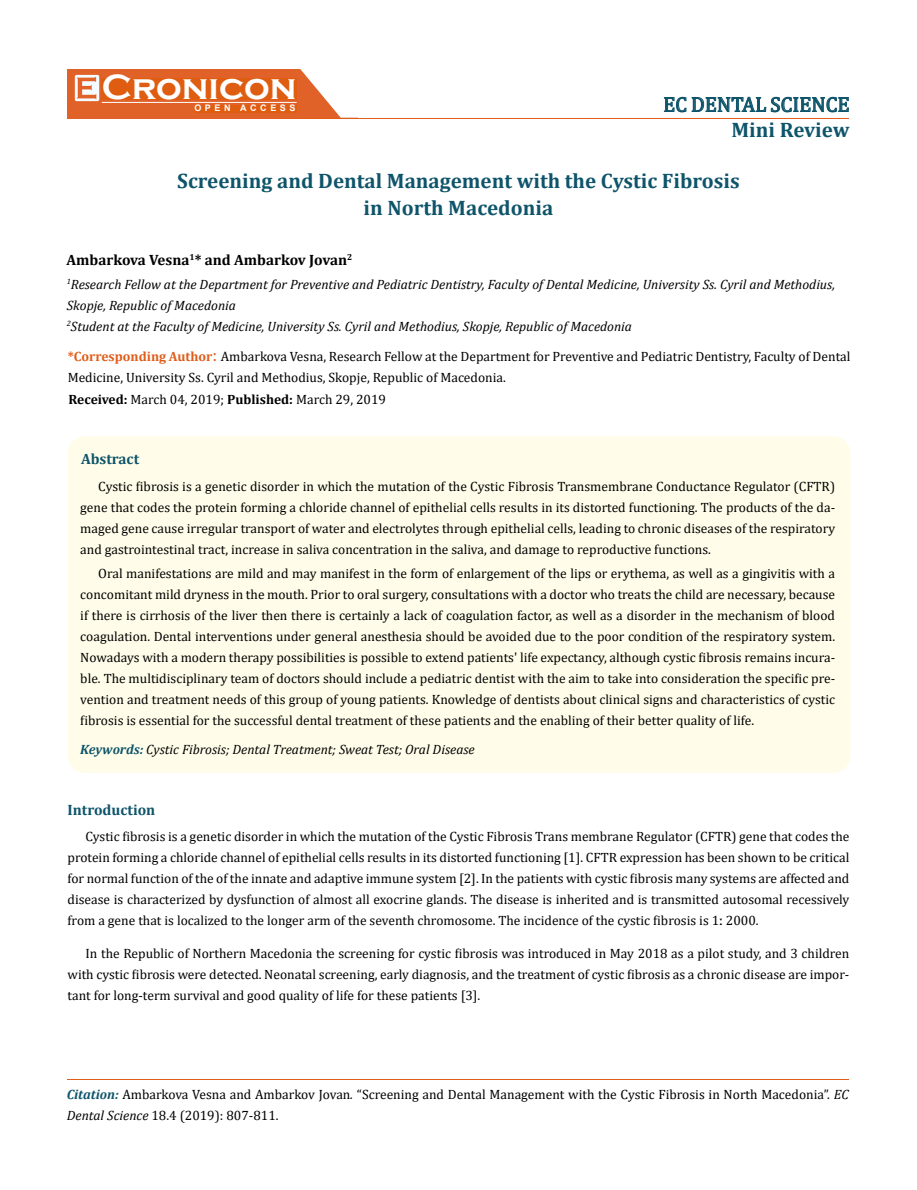
<style>
.page{position:relative;width:917px;height:1190px;background:#fff}
.page>*{position:absolute;margin:0;border:0;box-sizing:border-box;transform-origin:0 0}
.t1{font:700 36px "Copperplate Gothic";color:#fff}
.t2{font:700 21px/27px "Cambria";color:#0e546a;text-align:center}
.t3{font:21px "Cambria";color:#0e546a}
.t4{font:700 15px "Cambria";color:#000}
.t5{font:700 15px "Cambria";color:#0e546a}
.t6{font:13.5px/21px "Cambria";color:#000;text-align:justify}
.t7{font:italic 13.5px/21px "Cambria";color:#000}
.t8{font:700 9px "Arial";letter-spacing:.4em;color:#fff}
.s1{font-weight:700;color:#e05d1a}
.s2{font-size:18px;color:#e05d1a}
.s3{font-weight:700}
.s4{font-weight:700;color:#0e546a}
.s5{font-weight:700;font-style:italic;color:#0e546a}
.s6{font-style:italic}
</style>
<div class="page">
<div style="left:67px;top:70px;width:290px;height:49px;background:#e06228"></div>
<svg style="left:300px;top:69px;width:58px;height:49px"></svg>
<img style="left:75px;top:75px;width:24px;height:26px">
<div style="left:102px;top:79px;width:195px;height:21px;background:#df5d11"></div>
<div style="left:194px;top:105px;width:103px;height:7px;background:#df5d11"></div>
<svg style="left:663px;top:97px;width:186px;height:15px"></svg>
<hr style="left:102px;top:102px;width:194px;height:1px;background:#fff">
<hr style="left:279px;top:118px;width:569px;height:1px;background:#e05d1a">
<hr style="left:67px;top:1079px;width:781px;height:1px;background:#e05d1a">
<div style="left:68px;top:436px;width:782px;height:337px;background:#fffde9;border-radius:18px"></div>
<h1 class="t1" style="left:102px;top:68px;width:196px">Cronicon</h1>
<p class="t8" style="left:194px;top:102px;width:103px">OPEN ACCESS</p>
<h2 class="t3" style="left:663px;top:92px;width:188px">EC DENTAL SCIENCE</h2>
<h2 class="t2" style="left:731px;top:116px;width:120px">Mini Review</h2>
<h2 class="t2" style="left:177px;top:166px;width:564px">Screening and Dental Management with the Cystic Fibrosis in North Macedonia</h2>
<p class="t4" style="left:66px;top:249px;width:287px">Ambarkova Vesna<sup>1</sup>* and Ambarkov Jovan<sup>2</sup></p>
<p class="t7" style="left:67px;top:273px;width:769px"><sup>1</sup>Research Fellow at the Department for Preventive and Pediatric Dentistry, Faculty of Dental Medicine, University Ss. Cyril and Methodius,<br>Skopje, Republic of Macedonia<br><sup>2</sup>Student at the Faculty of Medicine, University Ss. Cyril and Methodius, Skopje, Republic of Macedonia</p>
<p class="t6" style="left:68px;top:345px;width:784px"><span class="s1">*Corresponding Author</span><span class="s2">:</span> Ambarkova Vesna, Research Fellow at the Department for Preventive and Pediatric Dentistry, Faculty of Dental<br>Medicine, University Ss. Cyril and Methodius, Skopje, Republic of Macedonia.</p>
<p class="t6" style="left:69px;top:389px;width:319px"><span class="s3">Received:</span> March 04, 2019; <span class="s3">Published:</span> March 29, 2019</p>
<p class="t5" style="left:81px;top:448px;width:60px">Abstract</p>
<p class="t6" style="left:80px;top:475px;width:756px;text-indent:18px">Cystic fibrosis is a genetic disorder in which the mutation of the Cystic Fibrosis Transmembrane Conductance Regulator (CFTR) gene that codes the protein forming a chloride channel of epithelial cells results in its distorted functioning. The products of the da&shy;maged gene cause irregular transport of water and electrolytes through epithelial cells, leading to chronic diseases of the respiratory and gastrointestinal tract, increase in saliva concentration in the saliva, and damage to reproductive functions.</p>
<p class="t6" style="left:80px;top:562px;width:756px;text-indent:18px">Oral manifestations are mild and may manifest in the form of enlargement of the lips or erythema, as well as a gingivitis with a concomitant mild dryness in the mouth. Prior to oral surgery, consultations with a doctor who treats the child are necessary, because if there is cirrhosis of the liver then there is certainly a lack of coagulation factor, as well as a disorder in the mechanism of blood coagulation. Dental interventions under general anesthesia should be avoided due to the poor condition of the respiratory system.<br>Nowadays with a modern therapy possibilities is possible to extend patients' life expectancy, although cystic fibrosis remains incura&shy;ble. The multidisciplinary team of doctors should include a pediatric dentist with the aim to take into consideration the specific pre&shy;vention and treatment needs of this group of young patients. Knowledge of dentists about clinical signs and characteristics of cystic fibrosis is essential for the successful dental treatment of these patients and the enabling of their better quality of life.</p>
<p class="t7" style="left:80px;top:738px;width:396px"><span class="s4">Keywords:</span> Cystic Fibrosis; Dental Treatment; Sweat Test; Oral Disease</p>
<p class="t5" style="left:68px;top:799px;width:89px">Introduction</p>
<p class="t6" style="left:68px;top:825px;width:783px;text-indent:18px">Cystic fibrosis is a genetic disorder in which the mutation of the Cystic Fibrosis Trans membrane Regulator (CFTR) gene that codes the protein forming a chloride channel of epithelial cells results in its distorted functioning [1]. CFTR expression has been shown to be critical for normal function of the of the innate and adaptive immune system [2]. In the patients with cystic fibrosis many systems are affected and disease is characterized by dysfunction of almost all exocrine glands. The disease is inherited and is transmitted autosomal recessively from a gene that is localized to the longer arm of the seventh chromosome. The incidence of the cystic fibrosis is 1ː 2000.</p>
<p class="t6" style="left:68px;top:942px;width:783px;text-indent:18px">In the Republic of Northern Macedonia the screening for cystic fibrosis was introduced in May 2018 as a pilot study, and 3 children with cystic fibrosis were detected. Neonatal screening, early diagnosis, and the treatment of cystic fibrosis as a chronic disease are impor&shy;tant for long-term survival and good quality of life for these patients [3].</p>
<p class="t6" style="left:67px;top:1083px;width:783px"><span class="s5">Citation:</span> Ambarkova Vesna and Ambarkov Jovan<span class="s6">.</span> “Screening and Dental Management with the Cystic Fibrosis in North Macedonia”. <span class="s6">EC<br>Dental Science</span> 18.4 (2019): 807-811.</p>
</div>
